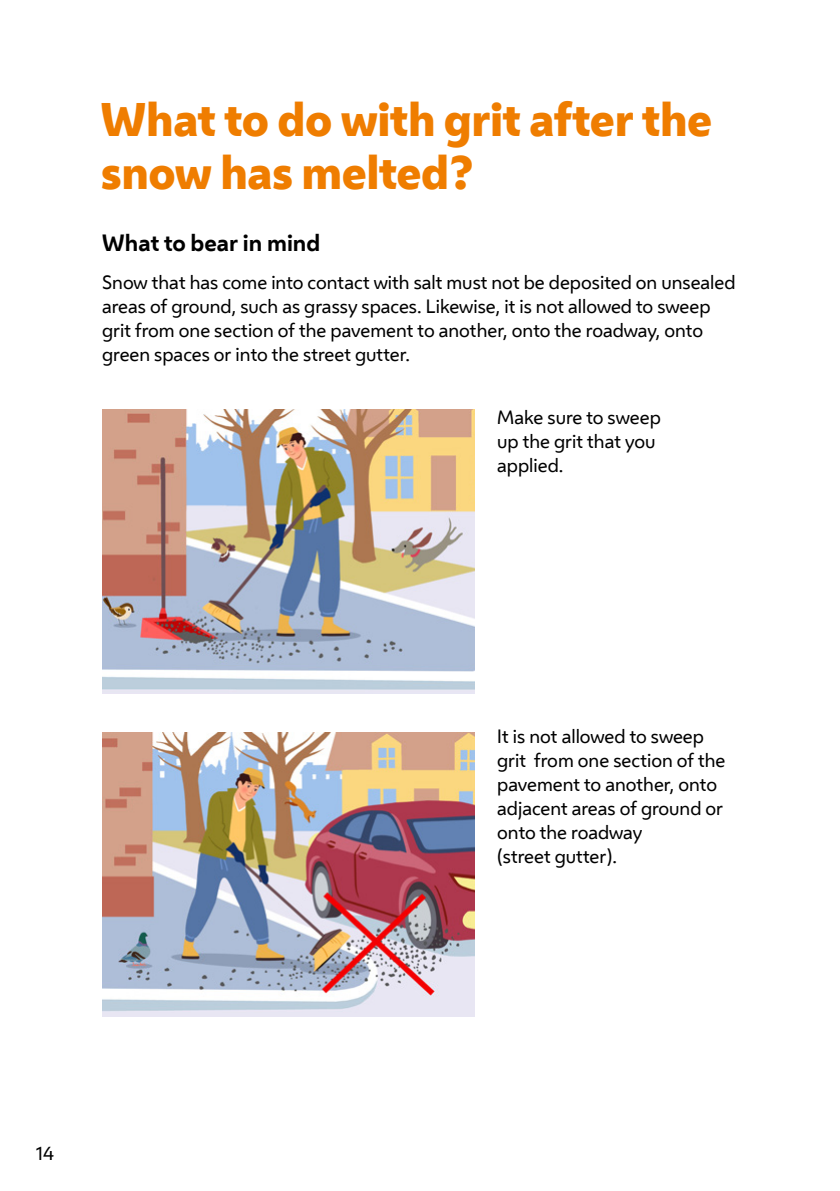
<style>
.page{position:relative;width:840px;height:1191px;background:#fff}
.page>*{position:absolute;margin:0;border:0;box-sizing:border-box;transform-origin:0 0}
.t1{font:800 44px/52.8px "Wiener Melange";letter-spacing:-.01em;color:#ef7d00}
.t2{font:700 22px "Wiener Melange";color:#000}
.t3{font:18px/24px "Wiener Melange";color:#000}
</style>
<div class="page">
<img style="left:102px;top:409px;width:372px;height:284px">
<img style="left:102px;top:732px;width:372px;height:284px">
<p class="t1" style="left:101px;top:94px;width:612px">What to do with grit after the snow has melted?</p>
<p class="t2" style="left:102px;top:227px;width:219px">What to bear in mind</p>
<p class="t3" style="left:102px;top:270px;width:634px">Snow that has come into contact with salt must not be deposited on unsealed areas of ground, such as grassy spaces. Likewise, it is not allowed to sweep grit from one section of the pavement to another, onto the roadway, onto green spaces or into the street gutter.</p>
<p class="t3" style="left:497px;top:405px;width:165px">Make sure to sweep up the grit that you applied.</p>
<p class="t3" style="left:497px;top:723px;width:230px">It is not allowed to sweep grit from one section of the pavement to another, onto adjacent areas of ground or onto the roadway<br>(street gutter).</p>
<p class="t3" style="left:35px;top:1141px;width:20px">14</p>
</div>
